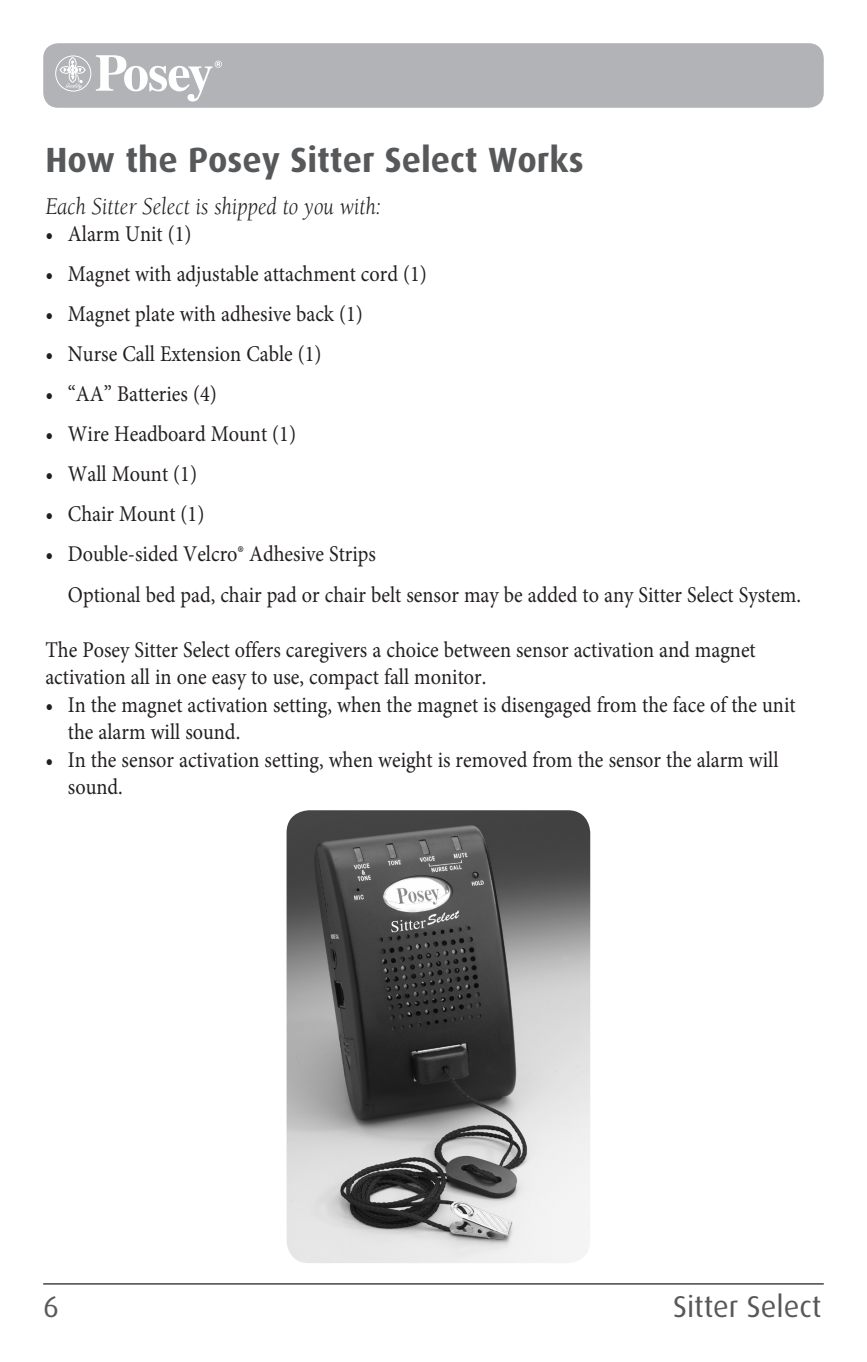
<style>
.page{position:relative;width:867px;height:1362px;background:#fff}
.page>*{position:absolute;margin:0;border:0;box-sizing:border-box;transform-origin:0 0}
.t1{font:700 35px "Dax";color:#57585a}
.t2{font:30px "Dax";color:#57585a}
.t3{font:italic 24.75px "Berkeley";color:#231f20;scale:.9 1}
.t4{font:22.5px/27.5px "Minion Pro";color:#231f20;scale:.9 1}
</style>
<div class="page">
<div style="left:43px;top:43px;width:780px;height:65px;background:#b2b3b7;border-radius:15px"></div>
<svg style="left:96px;top:55px;width:126px;height:46px"></svg>
<div style="left:55px;top:55px;width:36px;height:36px;border:1px solid #fff;border-radius:50%"></div>
<svg style="left:59px;top:57px;width:27px;height:32px"></svg>
<hr style="left:43px;top:1282px;width:780px;height:2px;background:#231f20">
<img style="left:286px;top:810px;width:304px;height:452px;border-radius:22px">
<h1 class="t1" style="left:45px;top:140px;width:539px">How the Posey Sitter Select Works</h1>
<p class="t3" style="left:45px;top:193px;width:374px">Each Sitter Select is shipped to you with:</p>
<p class="t4" style="left:45px;top:220px;width:164px">• Alarm Unit (1)</p>
<p class="t4" style="left:45px;top:260px;width:425px">• Magnet with adjustable attachment cord (1)</p>
<p class="t4" style="left:45px;top:300px;width:354px">• Magnet plate with adhesive back (1)</p>
<p class="t4" style="left:45px;top:340px;width:308px">• Nurse Call Extension Cable (1)</p>
<p class="t4" style="left:45px;top:380px;width:192px">• “AA” Batteries (4)</p>
<p class="t4" style="left:45px;top:420px;width:280px">• Wire Headboard Mount (1)</p>
<p class="t4" style="left:45px;top:460px;width:170px">• Wall Mount (1)</p>
<p class="t4" style="left:45px;top:500px;width:178px">• Chair Mount (1)</p>
<p class="t4" style="left:68px;top:534px;width:813px;line-height:40px;text-indent:-22px">• Double-sided Velcro® Adhesive Strips<br>Optional bed pad, chair pad or chair belt sensor may be added to any Sitter Select System.</p>
<p class="t4" style="left:45px;top:635px;width:790px">The Posey Sitter Select offers caregivers a choice between sensor activation and magnet activation all in one easy to use, compact fall monitor.</p>
<p class="t4" style="left:68px;top:690px;width:809px;text-indent:-22px">• In the magnet activation setting, when the magnet is disengaged from the face of the unit the alarm will sound.</p>
<p class="t4" style="left:68px;top:745px;width:790px;text-indent:-22px">• In the sensor activation setting, when weight is removed from the sensor the alarm will sound.</p>
<h2 class="t2" style="left:673px;top:1290px;width:150px">Sitter Select</h2>
</div>
